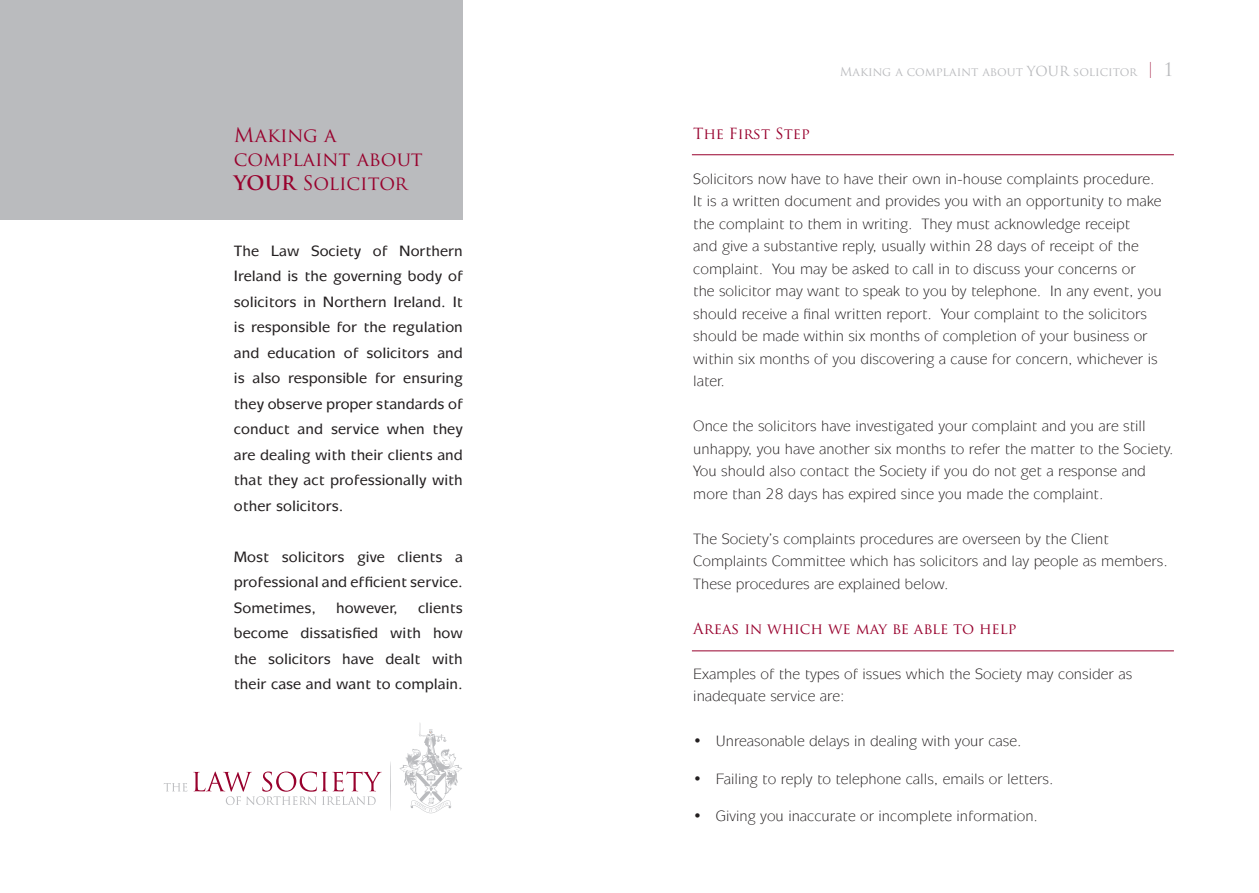
<style>
.page{position:relative;width:1259px;height:893px;background:#fff}
.page>*{position:absolute;margin:0;border:0;box-sizing:border-box;transform-origin:0 0}
.t1{font:19.5px/24px "Trajan Pro";color:#98012d}
.t2{font:15px/22.5px "Mixage IT Cby BT";color:#231f20}
.t3{font:500 15px/25.5px "Mixage IT Cby BT";color:#231f20;text-align:justify}
.t4{font:15px "Trajan Pro";color:#98012d}
.t5{font:12px "Trajan Pro";color:#babbbe}
.s1{font-weight:700}
.s2{font-size:13.5px}
.s3{font-family:"Helvetica Neue";font-weight:200;font-size:22.5px;color:#98012d}
.s4{font-size:18px}
</style>
<div class="page">
<div style="left:0;top:0;width:462px;height:220px;background:#babbbe"></div>
<hr style="left:692px;top:154px;width:482px;height:1px;background:#98012d">
<hr style="left:692px;top:651px;width:482px;height:1px;background:#98012d">
<svg style="left:164px;top:783px;width:23px;height:8px"></svg>
<svg style="left:193px;top:771px;width:189px;height:34px"></svg>
<svg style="left:390px;top:762px;width:1px;height:48px"></svg>
<svg style="left:399px;top:723px;width:63px;height:90px"></svg>
<h1 class="t1" style="left:234px;top:123px;width:190px">Making a complaint about<br><span class="s1">YOUR</span> Solicitor</h1>
<p class="t3" style="left:234px;top:238px;width:230px">The Law Society of Northern Ireland is the governing body of solicitors in Northern Ireland. It is responsible for the regulation and education of solicitors and is also responsible for ensuring they observe proper standards of conduct and service when they are dealing with their clients and that they act professionally with other solicitors.</p>
<p class="t3" style="left:234px;top:544px;width:230px">Most solicitors give clients a professional and efficient service.<br>Sometimes,</p>
<p class="t3" style="left:234px;top:595px;width:230px;text-indent:184px">clients become dissatisfied with how the solicitors have dealt with their case and want to complain.</p>
<p class="t3" style="left:336px;top:595px;width:63px">however,</p>
<p class="t5" style="left:839px;top:64px;width:336px">Making a complaint about <span class="s2">YOUR</span> solicitor <span class="s3">I</span> <span class="s4">1</span></p>
<p class="t4" style="left:693px;top:124px;width:118px">The First Step</p>
<p class="t2" style="left:693px;top:167px;width:470px">Solicitors now have to have their own in-house complaints procedure.<br>It is a written document and provides you with an opportunity to make the complaint to them in writing. They must acknowledge receipt<br>and give a substantive reply, usually within 28 days of receipt of the complaint. You may be asked to call in to discuss your concerns or<br>the solicitor may want to speak to you by telephone. In any event, you should receive a final written report. Your complaint to the solicitors should be made within six months of completion of your business or within six months of you discovering a cause for concern, whichever is later.</p>
<p class="t2" style="left:693px;top:415px;width:482px">Once the solicitors have investigated your complaint and you are still unhappy, you have another six months to refer the matter to the Society.<br>You should also contact the Society if you do not get a response and more than 28 days has expired since you made the complaint.</p>
<p class="t2" style="left:693px;top:527px;width:476px">The Society’s complaints procedures are overseen by the Client<br>Complaints Committee which has solicitors and lay people as members.<br>These procedures are explained below.</p>
<p class="t4" style="left:693px;top:619px;width:325px">Areas in which we may be able to help</p>
<p class="t2" style="left:693px;top:662px;width:440px">Examples of the types of issues which the Society may consider as inadequate service are:</p>
<p class="t2" style="left:693px;top:730px;width:330px">• Unreasonable delays in dealing with your case.</p>
<p class="t2" style="left:693px;top:767px;width:362px">• Failing to reply to telephone calls, emails or letters.</p>
<p class="t2" style="left:693px;top:805px;width:346px">• Giving you inaccurate or incomplete information.</p>
</div>
